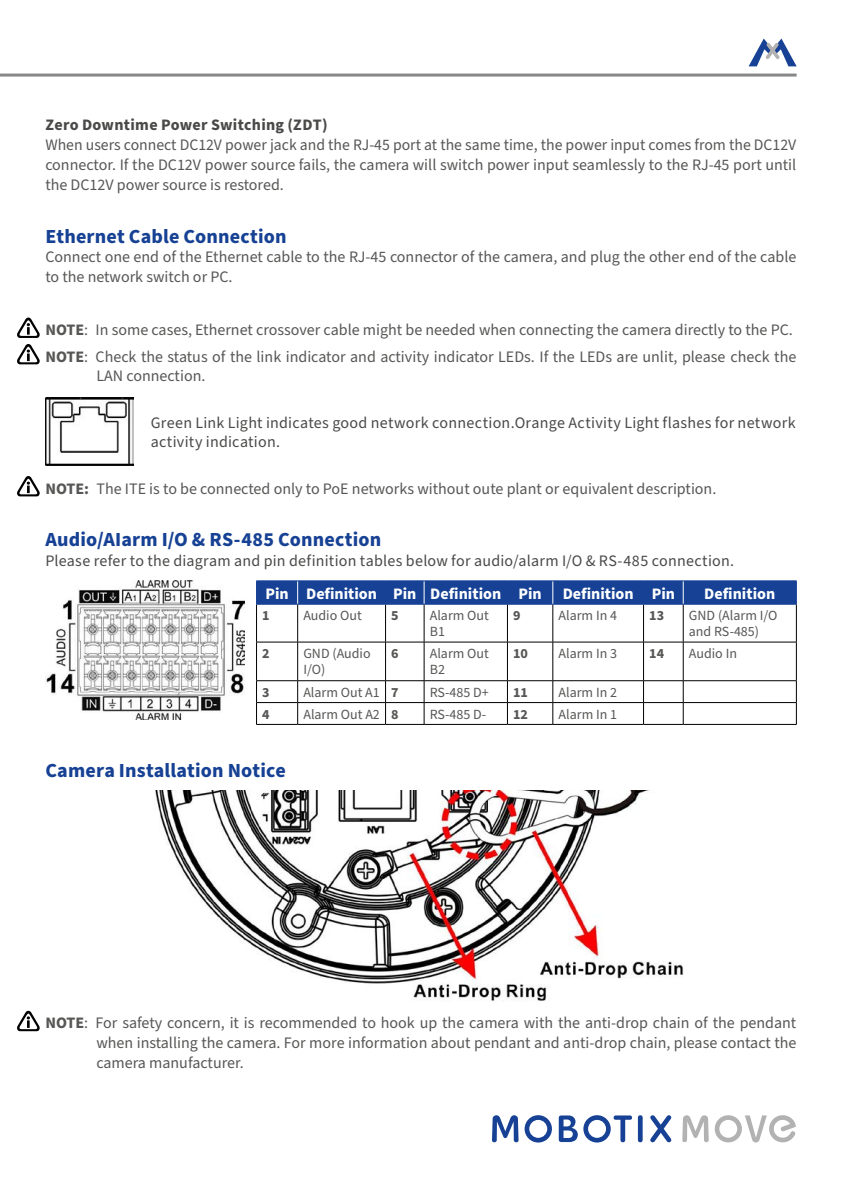
<style>
.page{position:relative;width:842px;height:1191px;background:#fff}
.page>*{position:absolute;margin:0;border:0;box-sizing:border-box;transform-origin:0 0}
.t1{font:700 20px "Source Sans Pro";letter-spacing:.01em;color:#164194}
.t2{font:16px/19.8px "Source Sans Pro";color:#575756;text-align:justify}
.t3{font:16px/19.8px "Source Sans Pro";letter-spacing:.015em;color:#4a4a49}
.t4{font:700 16px "Source Sans Pro";color:#fff}
.t5{font:700 16px "Source Sans Pro";letter-spacing:.02em;color:#4a4a49}
.t6{font:14px/16px "Source Sans Pro";color:#575756}
.t7{font:700 14px "Source Sans Pro";color:#575756}
.s1{font-weight:700}
</style>
<div class="page">
<svg style="left:492px;top:1115px;width:27px;height:27px"></svg>
<div style="left:638px;top:1115px;width:5px;height:27px;background:#164194;border-radius:2px"></div>
<svg style="left:650px;top:1115px;width:21px;height:27px"></svg>
<svg style="left:525px;top:1115px;width:27px;height:27px"></svg>
<svg style="left:559px;top:1115px;width:73px;height:27px"></svg>
<svg style="left:682px;top:1115px;width:27px;height:27px"></svg>
<svg style="left:715px;top:1115px;width:81px;height:27px"></svg>
<svg style="left:749px;top:39px;width:48px;height:27px"></svg>
<hr style="left:0;top:74px;width:797px;height:3px;background:#878787">
<img style="left:45px;top:398px;width:89px;height:68px">
<img style="left:45px;top:580px;width:200px;height:139px">
<hr style="left:256px;top:604px;width:1px;height:38px;background:#000">
<hr style="left:297px;top:604px;width:1px;height:38px;background:#000">
<hr style="left:385px;top:604px;width:1px;height:38px;background:#000">
<hr style="left:424px;top:604px;width:1px;height:38px;background:#000">
<hr style="left:507px;top:604px;width:1px;height:38px;background:#000">
<hr style="left:552px;top:604px;width:1px;height:38px;background:#000">
<hr style="left:643px;top:604px;width:1px;height:38px;background:#000">
<hr style="left:683px;top:604px;width:1px;height:38px;background:#000">
<hr style="left:796px;top:604px;width:1px;height:38px;background:#000">
<hr style="left:256px;top:641px;width:42px;height:1px;background:#000">
<hr style="left:256px;top:642px;width:1px;height:38px;background:#000">
<hr style="left:298px;top:641px;width:88px;height:1px;background:#000">
<hr style="left:297px;top:642px;width:1px;height:38px;background:#000">
<hr style="left:386px;top:641px;width:38px;height:1px;background:#000">
<hr style="left:385px;top:642px;width:1px;height:38px;background:#000">
<hr style="left:424px;top:641px;width:83px;height:1px;background:#000">
<hr style="left:424px;top:642px;width:1px;height:38px;background:#000">
<hr style="left:507px;top:641px;width:46px;height:1px;background:#000">
<hr style="left:507px;top:642px;width:1px;height:38px;background:#000">
<hr style="left:553px;top:641px;width:90px;height:1px;background:#000">
<hr style="left:552px;top:642px;width:1px;height:38px;background:#000">
<hr style="left:643px;top:641px;width:40px;height:1px;background:#000">
<hr style="left:643px;top:642px;width:1px;height:38px;background:#000">
<hr style="left:683px;top:641px;width:114px;height:1px;background:#000">
<hr style="left:683px;top:642px;width:1px;height:38px;background:#000">
<hr style="left:796px;top:642px;width:1px;height:38px;background:#000">
<hr style="left:256px;top:680px;width:42px;height:1px;background:#000">
<hr style="left:298px;top:680px;width:88px;height:1px;background:#000">
<hr style="left:386px;top:680px;width:38px;height:1px;background:#000">
<hr style="left:424px;top:680px;width:83px;height:1px;background:#000">
<hr style="left:507px;top:680px;width:46px;height:1px;background:#000">
<hr style="left:553px;top:680px;width:90px;height:1px;background:#000">
<hr style="left:643px;top:680px;width:40px;height:1px;background:#000">
<hr style="left:683px;top:680px;width:114px;height:1px;background:#000">
<hr style="left:256px;top:702px;width:42px;height:1px;background:#000">
<svg style="left:256px;top:681px;width:1px;height:43px"></svg>
<hr style="left:298px;top:702px;width:88px;height:1px;background:#000">
<svg style="left:297px;top:681px;width:1px;height:43px"></svg>
<hr style="left:386px;top:702px;width:38px;height:1px;background:#000">
<svg style="left:385px;top:681px;width:1px;height:43px"></svg>
<hr style="left:424px;top:702px;width:83px;height:1px;background:#000">
<svg style="left:424px;top:681px;width:1px;height:43px"></svg>
<hr style="left:507px;top:702px;width:46px;height:1px;background:#000">
<svg style="left:507px;top:681px;width:1px;height:43px"></svg>
<hr style="left:553px;top:702px;width:90px;height:1px;background:#000">
<svg style="left:552px;top:681px;width:1px;height:43px"></svg>
<hr style="left:643px;top:702px;width:40px;height:1px;background:#000">
<svg style="left:643px;top:681px;width:1px;height:43px"></svg>
<hr style="left:683px;top:702px;width:114px;height:1px;background:#000">
<svg style="left:683px;top:681px;width:1px;height:43px"></svg>
<svg style="left:796px;top:681px;width:1px;height:43px"></svg>
<hr style="left:256px;top:724px;width:42px;height:1px;background:#000">
<hr style="left:298px;top:724px;width:88px;height:1px;background:#000">
<hr style="left:386px;top:724px;width:38px;height:1px;background:#000">
<hr style="left:424px;top:724px;width:83px;height:1px;background:#000">
<hr style="left:507px;top:724px;width:46px;height:1px;background:#000">
<hr style="left:553px;top:724px;width:90px;height:1px;background:#000">
<hr style="left:643px;top:724px;width:40px;height:1px;background:#000">
<hr style="left:683px;top:724px;width:114px;height:1px;background:#000">
<hr style="left:256px;top:580px;width:42px;height:1px;background:#164194">
<hr style="left:298px;top:580px;width:88px;height:1px;background:#164194">
<hr style="left:386px;top:580px;width:38px;height:1px;background:#164194">
<hr style="left:424px;top:580px;width:83px;height:1px;background:#164194">
<hr style="left:507px;top:580px;width:46px;height:1px;background:#164194">
<hr style="left:553px;top:580px;width:90px;height:1px;background:#164194">
<hr style="left:643px;top:580px;width:40px;height:1px;background:#164194">
<hr style="left:683px;top:580px;width:114px;height:1px;background:#164194">
<div style="left:256px;top:581px;width:541px;height:23px;background:#164194"></div>
<hr style="left:256px;top:604px;width:42px;height:1px;background:#164194">
<hr style="left:298px;top:604px;width:88px;height:1px;background:#164194">
<hr style="left:386px;top:604px;width:38px;height:1px;background:#164194">
<hr style="left:424px;top:604px;width:83px;height:1px;background:#164194">
<hr style="left:507px;top:604px;width:46px;height:1px;background:#164194">
<hr style="left:553px;top:604px;width:90px;height:1px;background:#164194">
<hr style="left:643px;top:604px;width:40px;height:1px;background:#164194">
<hr style="left:683px;top:604px;width:114px;height:1px;background:#164194">
<img style="left:155px;top:790px;width:529px;height:211px">
<svg style="left:17px;top:317px;width:23px;height:21px"></svg>
<svg style="left:17px;top:344px;width:23px;height:20px"></svg>
<svg style="left:17px;top:476px;width:23px;height:20px"></svg>
<svg style="left:17px;top:1010px;width:23px;height:21px"></svg>
<p class="t5" style="left:45px;top:114px;width:284px">Zero Downtime Power Switching (ZDT)</p>
<p class="t2" style="left:45px;top:135px;width:752px">When users connect DC12V power jack and the RJ-45 port at the same time, the power input comes from the DC12V connector. If the DC12V power source fails, the camera will switch power input seamlessly to the RJ-45 port until the DC12V power source is restored.</p>
<p class="t1" style="left:45px;top:222px;width:243px">Ethernet Cable Connection</p>
<p class="t2" style="left:45px;top:248px;width:752px">Connect one end of the Ethernet cable to the RJ-45 connector of the camera, and plug the other end of the cable to the network switch or PC.</p>
<p class="t2" style="left:45px;top:317px;width:752px;line-height:26.4px"><span class="s1">NOTE</span>: In some cases, Ethernet crossover cable might be needed when connecting the camera directly to the PC.<br><span class="s1">NOTE</span>: Check the status of the link indicator and activity indicator LEDs. If the LEDs are unlit, please check the</p>
<p class="t2" style="left:96px;top:366px;width:111px">LAN connection.</p>
<p class="t3" style="left:151px;top:413px;width:646px">Green Link Light indicates good network connection.Orange Activity Light flashes for network activity indication.</p>
<p class="t2" style="left:45px;top:479px;width:672px"><span class="s1">NOTE:</span> The ITE is to be connected only to PoE networks without oute plant or equivalent description.</p>
<p class="t1" style="left:45px;top:526px;width:337px">Audio/AIarm I/O &amp; RS-485 Connection</p>
<p class="t3" style="left:45px;top:551px;width:690px">Please refer to the diagram and pin definition tables below for audio/alarm I/O &amp; RS-485 connection.</p>
<p class="t4" style="left:265px;top:582px;width:278px">Pin Definition Pin Definition Pin</p>
<p class="t4" style="left:563px;top:582px;width:114px">Definition Pin</p>
<p class="t4" style="left:704px;top:582px;width:72px">Definition</p>
<p class="t7" style="left:262px;top:606px;width:9px">1</p>
<p class="t6" style="left:303px;top:608px;width:60px">Audio Out</p>
<p class="t7" style="left:391px;top:606px;width:9px">5</p>
<p class="t6" style="left:430px;top:608px;width:61px">Alarm Out<br>B1</p>
<p class="t7" style="left:513px;top:606px;width:9px">9</p>
<p class="t6" style="left:558px;top:608px;width:60px">Alarm In 4</p>
<p class="t7" style="left:649px;top:606px;width:16px">13</p>
<p class="t6" style="left:689px;top:608px;width:90px">GND (Alarm I/O and RS-485)</p>
<p class="t7" style="left:262px;top:644px;width:9px">2</p>
<p class="t6" style="left:303px;top:646px;width:69px">GND (Audio<br>I/O)</p>
<p class="t7" style="left:391px;top:644px;width:9px">6</p>
<p class="t6" style="left:430px;top:646px;width:61px">Alarm Out<br>B2</p>
<p class="t7" style="left:513px;top:644px;width:16px">10</p>
<p class="t6" style="left:558px;top:646px;width:60px">Alarm In 3</p>
<p class="t7" style="left:649px;top:644px;width:16px">14</p>
<p class="t6" style="left:689px;top:646px;width:50px">Audio In</p>
<p class="t7" style="left:262px;top:682px;width:9px">3</p>
<p class="t6" style="left:303px;top:684px;width:97px">Alarm Out A1 <span class="s1">7</span></p>
<p class="t6" style="left:430px;top:684px;width:61px">RS-485 D+</p>
<p class="t7" style="left:513px;top:682px;width:16px">11</p>
<p class="t6" style="left:558px;top:684px;width:60px">Alarm In 2</p>
<p class="t7" style="left:262px;top:704px;width:9px">4</p>
<p class="t6" style="left:303px;top:706px;width:97px">Alarm Out A2 <span class="s1">8</span></p>
<p class="t6" style="left:430px;top:706px;width:58px">RS-485 D-</p>
<p class="t7" style="left:513px;top:704px;width:16px">12</p>
<p class="t6" style="left:558px;top:706px;width:60px">Alarm In 1</p>
<p class="t1" style="left:45px;top:757px;width:242px">Camera Installation Notice</p>
<p class="t2" style="left:96px;top:1013px;width:701px;text-indent:-51px"><span class="s1">NOTE</span>: For safety concern, it is recommended to hook up the camera with the anti-drop chain of the pendant when installing the camera. For more information about pendant and anti-drop chain, please contact the camera manufacturer.</p>
</div>
